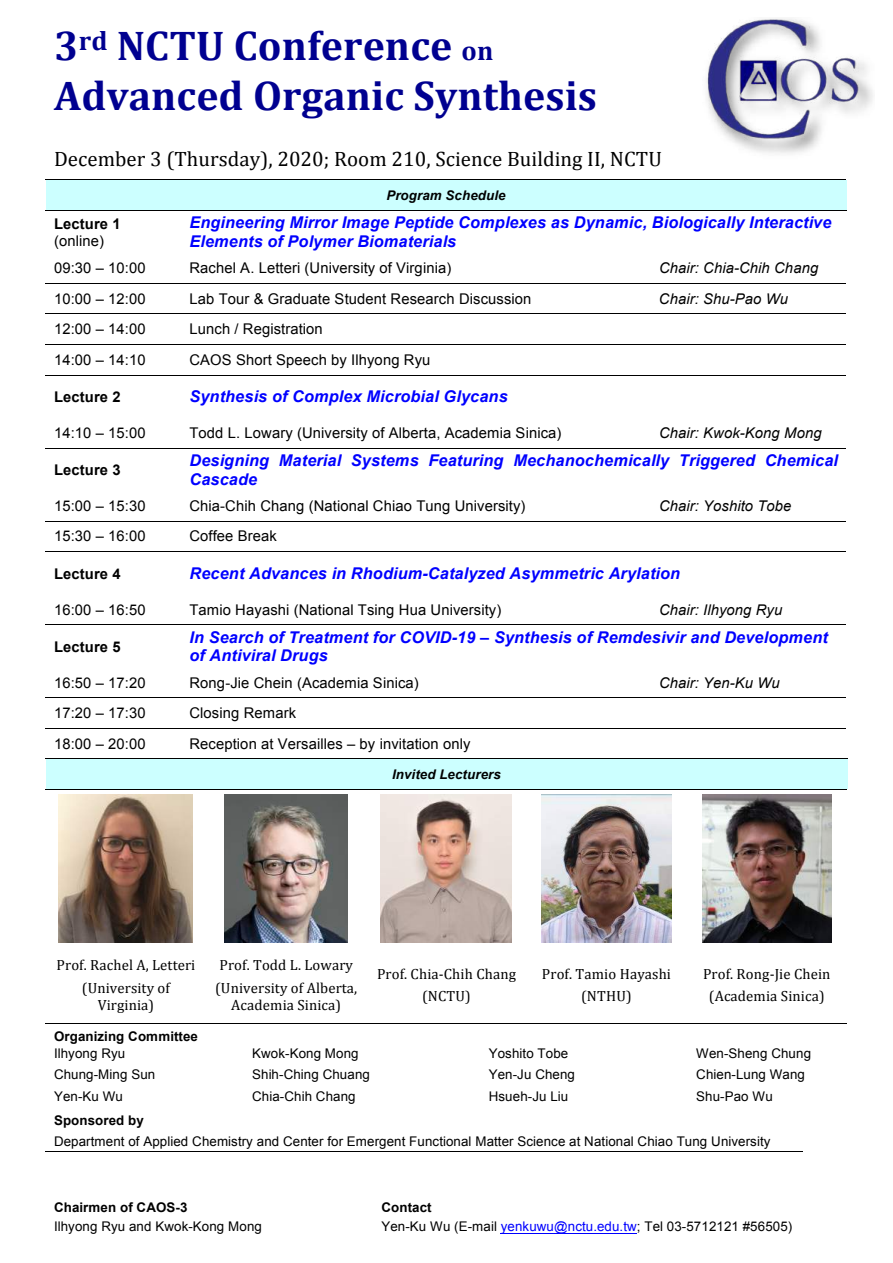
<style>
.page{position:relative;width:893px;height:1263px;background:#fff}
.page>*{position:absolute;margin:0;border:0;box-sizing:border-box;transform-origin:0 0}
.t1{font:700 41.7px/49.3px "Cambria";letter-spacing:.005em;color:#000090}
.t2{font:20.85px "Cambria";letter-spacing:.005em;color:#000}
.t3{font:italic 700 16.2px/19px "Arial";letter-spacing:.01em;color:#00f}
.t4{font:14.7px "Arial";letter-spacing:.01em;color:#000}
.t5{font:14.7px/22.4px "Cambria";letter-spacing:.01em;color:#000;text-align:center}
.t6{font:italic 14.7px "Arial";letter-spacing:.01em;color:#000}
.t7{font:700 14.7px "Arial";letter-spacing:.01em;color:#000}
.t8{font:13.35px "Arial";letter-spacing:.01em;color:#000}
.t9{font:700 13.35px "Arial";letter-spacing:.01em;color:#000}
.t10{font:italic 700 13.35px "Arial";letter-spacing:.01em;color:#000}
.s1{font-size:27px}
.s2{color:#00f}
</style>
<div class="page">
<hr style="left:500px;top:1233px;width:136px;height:1px;background:#00f">
<div style="left:46px;top:180px;width:800px;height:30px;background:#cff"></div>
<hr style="left:46px;top:180px;width:800px;height:1px;background:#000">
<hr style="left:46px;top:210px;width:135px;height:1px;background:#000">
<hr style="left:182px;top:210px;width:664px;height:1px;background:#000">
<hr style="left:46px;top:283px;width:135px;height:1px;background:#000">
<hr style="left:182px;top:283px;width:398px;height:1px;background:#000">
<hr style="left:580px;top:283px;width:266px;height:1px;background:#000">
<hr style="left:46px;top:314px;width:135px;height:1px;background:#000">
<hr style="left:182px;top:314px;width:398px;height:1px;background:#000">
<hr style="left:580px;top:314px;width:266px;height:1px;background:#000">
<hr style="left:46px;top:344px;width:135px;height:1px;background:#000">
<hr style="left:182px;top:344px;width:398px;height:1px;background:#000">
<hr style="left:580px;top:344px;width:266px;height:1px;background:#000">
<hr style="left:46px;top:375px;width:135px;height:1px;background:#000">
<hr style="left:182px;top:375px;width:398px;height:1px;background:#000">
<hr style="left:580px;top:375px;width:266px;height:1px;background:#000">
<hr style="left:46px;top:448px;width:135px;height:1px;background:#000">
<hr style="left:182px;top:448px;width:398px;height:1px;background:#000">
<hr style="left:580px;top:448px;width:266px;height:1px;background:#000">
<hr style="left:46px;top:521px;width:135px;height:1px;background:#000">
<hr style="left:182px;top:521px;width:398px;height:1px;background:#000">
<hr style="left:580px;top:521px;width:266px;height:1px;background:#000">
<hr style="left:46px;top:551px;width:135px;height:1px;background:#000">
<hr style="left:182px;top:551px;width:398px;height:1px;background:#000">
<hr style="left:580px;top:551px;width:266px;height:1px;background:#000">
<hr style="left:46px;top:624px;width:135px;height:1px;background:#000">
<hr style="left:182px;top:624px;width:398px;height:1px;background:#000">
<hr style="left:580px;top:624px;width:266px;height:1px;background:#000">
<hr style="left:46px;top:697px;width:135px;height:1px;background:#000">
<hr style="left:182px;top:697px;width:398px;height:1px;background:#000">
<hr style="left:580px;top:697px;width:266px;height:1px;background:#000">
<hr style="left:46px;top:728px;width:135px;height:1px;background:#000">
<hr style="left:182px;top:728px;width:398px;height:1px;background:#000">
<hr style="left:580px;top:728px;width:266px;height:1px;background:#000">
<div style="left:46px;top:759px;width:801px;height:30px;background:#cff"></div>
<hr style="left:46px;top:759px;width:135px;height:1px;background:#000">
<hr style="left:182px;top:759px;width:398px;height:1px;background:#000">
<hr style="left:580px;top:759px;width:266px;height:1px;background:#000">
<hr style="left:46px;top:789px;width:160px;height:1px;background:#000">
<hr style="left:207px;top:789px;width:159px;height:1px;background:#000">
<hr style="left:367px;top:789px;width:159px;height:1px;background:#000">
<hr style="left:527px;top:789px;width:160px;height:1px;background:#000">
<hr style="left:687px;top:789px;width:160px;height:1px;background:#000">
<hr style="left:46px;top:1023px;width:160px;height:1px;background:#000">
<hr style="left:207px;top:1023px;width:37px;height:1px;background:#000">
<hr style="left:245px;top:1023px;width:121px;height:1px;background:#000">
<hr style="left:367px;top:1023px;width:114px;height:1px;background:#000">
<hr style="left:481px;top:1023px;width:45px;height:1px;background:#000">
<hr style="left:527px;top:1023px;width:122px;height:1px;background:#000">
<hr style="left:650px;top:1023px;width:37px;height:1px;background:#000">
<hr style="left:687px;top:1023px;width:138px;height:1px;background:#000">
<svg style="left:825px;top:1023px;width:22px;height:1px"></svg>
<hr style="left:45px;top:1152px;width:757px;height:1px;background:#000">
<img style="left:58px;top:794px;width:135px;height:148px">
<img style="left:224px;top:794px;width:124px;height:148px">
<img style="left:380px;top:794px;width:131px;height:148px">
<img style="left:541px;top:794px;width:130px;height:148px">
<img style="left:702px;top:794px;width:129px;height:148px">
<img style="left:702px;top:18px;width:169px;height:125px">
<h1 class="t1" style="left:54px;top:21px;width:544px">3<sup>rd</sup> NCTU Conference <span class="s1">on<br></span>Advanced Organic Synthesis</h1>
<h2 class="t2" style="left:54px;top:146px;width:609px">December 3 (Thursday), 2020; Room 210, Science Building II, NCTU</h2>
<p class="t10" style="left:386px;top:188px;width:121px">Program Schedule</p>
<p class="t7" style="left:54px;top:215px;width:68px">Lecture 1</p>
<p class="t4" style="left:54px;top:233px;width:51px">(online)</p>
<p class="t3" style="left:189px;top:213px;width:643px">Engineering Mirror Image Peptide Complexes as Dynamic, Biologically Interactive<br>Elements of Polymer Biomaterials</p>
<p class="t4" style="left:54px;top:260px;width:93px">09:30 – 10:00</p>
<p class="t4" style="left:189px;top:260px;width:263px">Rachel A. Letteri (University of Virginia)</p>
<p class="t6" style="left:659px;top:260px;width:161px">Chair: Chia-Chih Chang</p>
<p class="t4" style="left:54px;top:291px;width:93px">10:00 – 12:00</p>
<p class="t4" style="left:189px;top:291px;width:343px">Lab Tour &amp; Graduate Student Research Discussion</p>
<p class="t6" style="left:659px;top:291px;width:131px">Chair: Shu-Pao Wu</p>
<p class="t4" style="left:54px;top:321px;width:93px">12:00 – 14:00</p>
<p class="t4" style="left:189px;top:321px;width:135px">Lunch / Registration</p>
<p class="t4" style="left:54px;top:351px;width:93px">14:00 – 14:10</p>
<p class="t4" style="left:189px;top:351px;width:242px">CAOS Short Speech by Ilhyong Ryu</p>
<p class="t7" style="left:54px;top:388px;width:68px">Lecture 2</p>
<p class="t3" style="left:189px;top:387px;width:320px">Synthesis of Complex Microbial Glycans</p>
<p class="t4" style="left:54px;top:424px;width:93px">14:10 – 15:00</p>
<p class="t4" style="left:189px;top:424px;width:373px">Todd L. Lowary (University of Alberta, Academia Sinica)</p>
<p class="t6" style="left:659px;top:424px;width:164px">Chair: Kwok-Kong Mong</p>
<p class="t7" style="left:54px;top:462px;width:68px">Lecture 3</p>
<p class="t3" style="left:189px;top:451px;width:650px">Designing Material Systems Featuring Mechanochemically Triggered Chemical<br>Cascade</p>
<p class="t4" style="left:54px;top:498px;width:93px">15:00 – 15:30</p>
<p class="t4" style="left:189px;top:498px;width:337px">Chia-Chih Chang (National Chiao Tung University)</p>
<p class="t6" style="left:659px;top:498px;width:134px">Chair: Yoshito Tobe</p>
<p class="t4" style="left:54px;top:528px;width:93px">15:30 – 16:00</p>
<p class="t4" style="left:189px;top:528px;width:89px">Coffee Break</p>
<p class="t7" style="left:54px;top:565px;width:68px">Lecture 4</p>
<p class="t3" style="left:189px;top:564px;width:492px">Recent Advances in Rhodium-Catalyzed Asymmetric Arylation</p>
<p class="t4" style="left:54px;top:601px;width:93px">16:00 – 16:50</p>
<p class="t4" style="left:189px;top:601px;width:313px">Tamio Hayashi (National Tsing Hua University)</p>
<p class="t6" style="left:659px;top:601px;width:125px">Chair: Ilhyong Ryu</p>
<p class="t7" style="left:54px;top:638px;width:68px">Lecture 5</p>
<p class="t3" style="left:189px;top:628px;width:640px">In Search of Treatment for COVID-19 – Synthesis of Remdesivir and Development of Antiviral Drugs</p>
<p class="t4" style="left:54px;top:674px;width:93px">16:50 – 17:20</p>
<p class="t4" style="left:189px;top:674px;width:231px">Rong-Jie Chein (Academia Sinica)</p>
<p class="t6" style="left:659px;top:674px;width:122px">Chair: Yen-Ku Wu</p>
<p class="t4" style="left:54px;top:705px;width:93px">17:20 – 17:30</p>
<p class="t4" style="left:189px;top:705px;width:108px">Closing Remark</p>
<p class="t4" style="left:54px;top:735px;width:93px">18:00 – 20:00</p>
<p class="t4" style="left:189px;top:735px;width:282px">Reception at Versailles – by invitation only</p>
<p class="t10" style="left:392px;top:767px;width:110px">Invited Lecturers</p>
<p class="t5" style="left:57px;top:954px;width:140px">Prof. Rachel A, Letteri (University of</p>
<p class="t5" style="left:98px;top:994px;width:58px">Virginia)</p>
<p class="t5" style="left:215px;top:954px;width:144px;text-align:left">Prof. Todd L. Lowary (University of Alberta,</p>
<p class="t5" style="left:231px;top:994px;width:111px">Academia Sinica)</p>
<p class="t5" style="left:377px;top:962px;width:140px">Prof. Chia--‐Chih Chang (NCTU)</p>
<p class="t5" style="left:542px;top:962px;width:131px">Prof. Tamio Hayashi (NTHU)</p>
<p class="t5" style="left:703px;top:962px;width:129px">Prof. Rong--‐Jie Chein (Academia Sinica)</p>
<p class="t9" style="left:54px;top:1029px;width:145px">Organizing Committee</p>
<p class="t8" style="left:54px;top:1046px;width:73px">Ilhyong Ryu</p>
<p class="t8" style="left:252px;top:1046px;width:108px">Kwok-Kong Mong</p>
<p class="t8" style="left:489px;top:1046px;width:81px">Yoshito Tobe</p>
<p class="t8" style="left:696px;top:1046px;width:116px">Wen-Sheng Chung</p>
<p class="t8" style="left:54px;top:1067px;width:103px">Chung-Ming Sun</p>
<p class="t8" style="left:252px;top:1067px;width:119px">Shih-Ching Chuang</p>
<p class="t8" style="left:489px;top:1067px;width:88px">Yen-Ju Cheng</p>
<p class="t8" style="left:696px;top:1067px;width:110px">Chien-Lung Wang</p>
<p class="t8" style="left:54px;top:1088px;width:70px">Yen-Ku Wu</p>
<p class="t8" style="left:252px;top:1088px;width:105px">Chia-Chih Chang</p>
<p class="t8" style="left:489px;top:1088px;width:81px">Hsueh-Ju Liu</p>
<p class="t8" style="left:696px;top:1088px;width:78px">Shu-Pao Wu</p>
<p class="t9" style="left:54px;top:1113px;width:91px">Sponsored by</p>
<p class="t8" style="left:54px;top:1134px;width:718px">Department of Applied Chemistry and Center for Emergent Functional Matter Science at National Chiao Tung University</p>
<p class="t9" style="left:54px;top:1200px;width:135px">Chairmen of CAOS-3</p>
<p class="t9" style="left:381px;top:1200px;width:52px">Contact</p>
<p class="t8" style="left:54px;top:1219px;width:209px">Ilhyong Ryu and Kwok-Kong Mong</p>
<p class="t8" style="left:381px;top:1219px;width:412px">Yen-Ku Wu (E-mail <span class="s2">yenkuwu@nctu.edu.tw</span>; Tel 03-5712121 #56505)</p>
</div>
